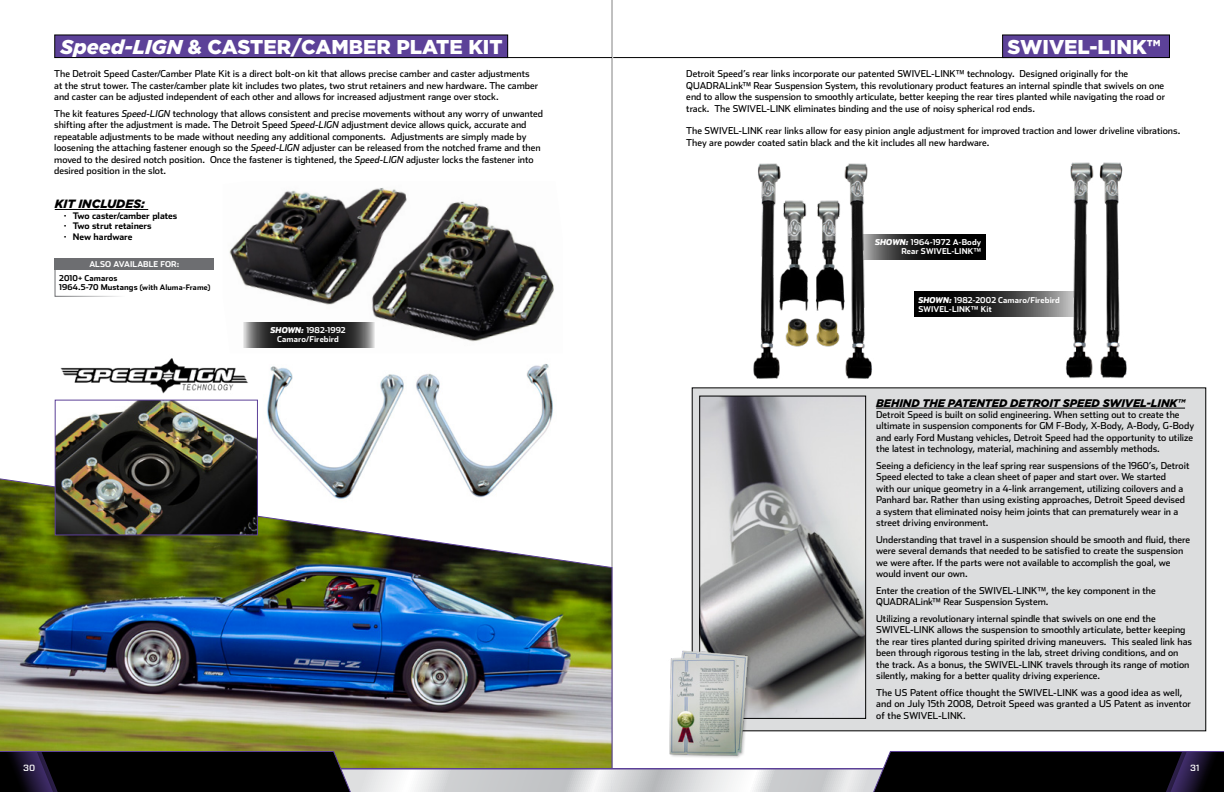
<style>
.page{position:relative;width:1224px;height:792px;background:#fff}
.page>*{position:absolute;margin:0;border:0;box-sizing:border-box;transform-origin:0 0}
.t1{font:900 20px "Gotham HTF";color:#fff}
.t2{font:italic 900 12px "Gotham HTF";color:#000}
.t3{font:italic 900 11px "Gotham HTF";letter-spacing:-.01em;color:#000}
.t4{font:9.5px/11.4px "Stainless";color:#000}
.t5{font:700 9px/10.8px "Stainless";color:#000}
.t6{font:500 9px "Vitesse Sans";color:#fff}
.t7{font:700 8px/9px "Stainless";letter-spacing:.01em;color:#fff}
.t8{font:700 8px/9px "Stainless";letter-spacing:.01em;color:#000}
.s1{font-style:italic}
.s2{font-size:7.5px}
.s3{font-weight:900;font-style:italic}
</style>
<div class="page">
<hr style="left:612px;top:0;width:1px;height:792px;background:#000">
<img style="left:0;top:476px;width:613px;height:292px">
<img style="left:258px;top:364px;width:319px;height:138px">
<svg style="left:914px;top:292px;width:103px;height:25px;background:#141414"></svg>
<svg style="left:900px;top:234px;width:86px;height:26px;background:#0a0a0a"></svg>
<hr style="left:613px;top:57px;width:454px;height:1px;background:#000">
<div style="left:1003px;top:35px;width:166px;height:23px;background:#5c4198"></div>
<div style="left:1002px;top:34px;width:168px;height:24px;border:1px solid #000"></div>
<img style="left:753px;top:163px;width:147px;height:216px">
<img style="left:1017px;top:162px;width:110px;height:217px">
<div style="left:692px;top:388px;width:514px;height:343px;background:#dcddde"></div>
<hr style="left:876px;top:408px;width:309px;height:1px;background:#000">
<img style="left:701px;top:398px;width:163px;height:319px">
<div style="left:699px;top:396px;width:167px;height:323px;border:1px solid #000"></div>
<img style="left:669px;top:645px;width:81px;height:113px">
<img style="left:229px;top:188px;width:325px;height:160px">
<hr style="left:152px;top:57px;width:460px;height:1px;background:#000">
<div style="left:55px;top:35px;width:453px;height:23px;background:#5c4198"></div>
<div style="left:54px;top:34px;width:454px;height:24px;border:1px solid #000"></div>
<img style="left:57px;top:402px;width:199px;height:131px">
<div style="left:55px;top:400px;width:203px;height:135px;border:1px solid #5c4198"></div>
<img style="left:61px;top:358px;width:187px;height:36px">
<svg style="left:55px;top:270px;width:65px;height:27px"></svg>
<div style="left:55px;top:258px;width:159px;height:12px;background:#6d6e71"></div>
<hr style="left:55px;top:209px;width:93px;height:1px;background:#000">
<svg style="left:242px;top:322px;width:132px;height:25px;background:#373737"></svg>
<svg style="left:355px;top:768px;width:257px;height:2px"></svg>
<svg style="left:612px;top:768px;width:257px;height:2px"></svg>
<svg style="left:612px;top:770px;width:257px;height:22px;background:#d7d9da"></svg>
<svg style="left:869px;top:751px;width:355px;height:41px;background:#0e0c12"></svg>
<svg style="left:355px;top:770px;width:257px;height:22px"></svg>
<svg style="left:0;top:751px;width:355px;height:41px;background:#0b0a0d"></svg>
<h1 class="t1" style="left:61px;top:35px;width:444px"><span class="s1">Speed-LIGN</span> &amp; CASTER/CAMBER PLATE KIT</h1>
<p class="t4" style="left:54px;top:68px;width:486px">The Detroit Speed Caster/Camber Plate Kit is a direct bolt-on kit that allows precise camber and caster adjustments at the strut tower. The caster/camber plate kit includes two plates, two strut retainers and new hardware. The camber and caster can be adjusted independent of each other and allows for increased adjustment range over stock.</p>
<p class="t4" style="left:54px;top:108px;width:490px">The kit features <span class="s1">Speed-LIGN</span> technology that allows consistent and precise movements without any worry of unwanted shifting after the adjustment is made. The Detroit Speed <span class="s1">Speed-LIGN</span> adjustment device allows quick, accurate and repeatable adjustments to be made without needing any additional components. Adjustments are simply made by loosening the attaching fastener enough so the <span class="s1">Speed-LIGN</span> adjuster can be released from the notched frame and then moved to the desired notch position. Once the fastener is tightened, the <span class="s1">Speed-LIGN</span> adjuster locks the fastener into desired position in the slot.</p>
<p class="t2" style="left:55px;top:197px;width:92px">KIT INCLUDES:</p>
<p class="t5" style="left:64px;top:210px;width:115px">· Two caster/camber plates · Two strut retainers<br>· New hardware</p>
<p class="t7" style="left:89px;top:260px;width:92px">ALSO AVAILABLE FOR:</p>
<p class="t8" style="left:59px;top:274px;width:153px">2010+ Camaros<br>1964.5-70 Mustangs <span class="s2">(with Aluma-Frame)</span></p>
<p class="t7" style="left:271px;top:326px;width:77px;text-align:center"><span class="s3">SHOWN:</span> 1982-1992<br>Camaro/Firebird</p>
<h1 class="t1" style="left:1008px;top:35px;width:155px">SWIVEL-LINK™</h1>
<p class="t4" style="left:686px;top:68px;width:480px">Detroit Speed’s rear links incorporate our patented SWIVEL-LINK™ technology. Designed originally for the QUADRALink™ Rear Suspension System, this revolutionary product features an internal spindle that swivels on one end to allow the suspension to smoothly articulate, better keeping the rear tires planted while navigating the road or track. The SWIVEL-LINK eliminates binding and the use of noisy spherical rod ends.</p>
<p class="t4" style="left:686px;top:125px;width:496px">The SWIVEL-LINK rear links allow for easy pinion angle adjustment for improved traction and lower driveline vibrations.<br>They are powder coated satin black and the kit includes all new hardware.</p>
<p class="t7" style="left:875px;top:238px;width:108px;text-align:right"><span class="s3">SHOWN:</span> 1964-1972 A-Body<br>Rear SWIVEL-LINK™</p>
<p class="t7" style="left:918px;top:296px;width:143px"><span class="s3">SHOWN:</span> 1982-2002 Camaro/Firebird<br>SWIVEL-LINK™ Kit</p>
<p class="t3" style="left:876px;top:396px;width:310px">BEHIND THE PATENTED DETROIT SPEED SWIVEL-LINK™</p>
<p class="t4" style="left:876px;top:409px;width:319px">Detroit Speed is built on solid engineering. When setting out to create the ultimate in suspension components for GM F-Body, X-Body, A-Body, G-Body and early Ford Mustang vehicles, Detroit Speed had the opportunity to utilize the latest in technology, material, machining and assembly methods.</p>
<p class="t4" style="left:876px;top:460px;width:315px">Seeing a deficiency in the leaf spring rear suspensions of the 1960’s, Detroit Speed elected to take a clean sheet of paper and start over. We started<br>with our unique geometry in a 4-link arrangement, utilizing coilovers and a Panhard bar. Rather than using existing approaches, Detroit Speed devised a system that eliminated noisy heim joints that can prematurely wear in a street driving environment.</p>
<p class="t4" style="left:876px;top:534px;width:315px">Understanding that travel in a suspension should be smooth and fluid, there were several demands that needed to be satisfied to create the suspension we were after. If the parts were not available to accomplish the goal, we would invent our own.</p>
<p class="t4" style="left:876px;top:585px;width:281px">Enter the creation of the SWIVEL-LINK™, the key component in the<br>QUADRALink™ Rear Suspension System.</p>
<p class="t4" style="left:876px;top:613px;width:317px">Utilizing a revolutionary internal spindle that swivels on one end the SWIVEL-LINK allows the suspension to smoothly articulate, better keeping the rear tires planted during spirited driving maneuvers. This sealed link has been through rigorous testing in the lab, street driving conditions, and on the track. As a bonus, the SWIVEL-LINK travels through its range of motion silently, making for a better quality driving experience.</p>
<p class="t4" style="left:876px;top:687px;width:316px">The US Patent office thought the SWIVEL-LINK was a good idea as well, and on July 15th 2008, Detroit Speed was granted a US Patent as inventor of the SWIVEL-LINK.</p>
<p class="t6" style="left:23px;top:762px;width:14px">30</p>
<p class="t6" style="left:1190px;top:762px;width:11px">31</p>
</div>
